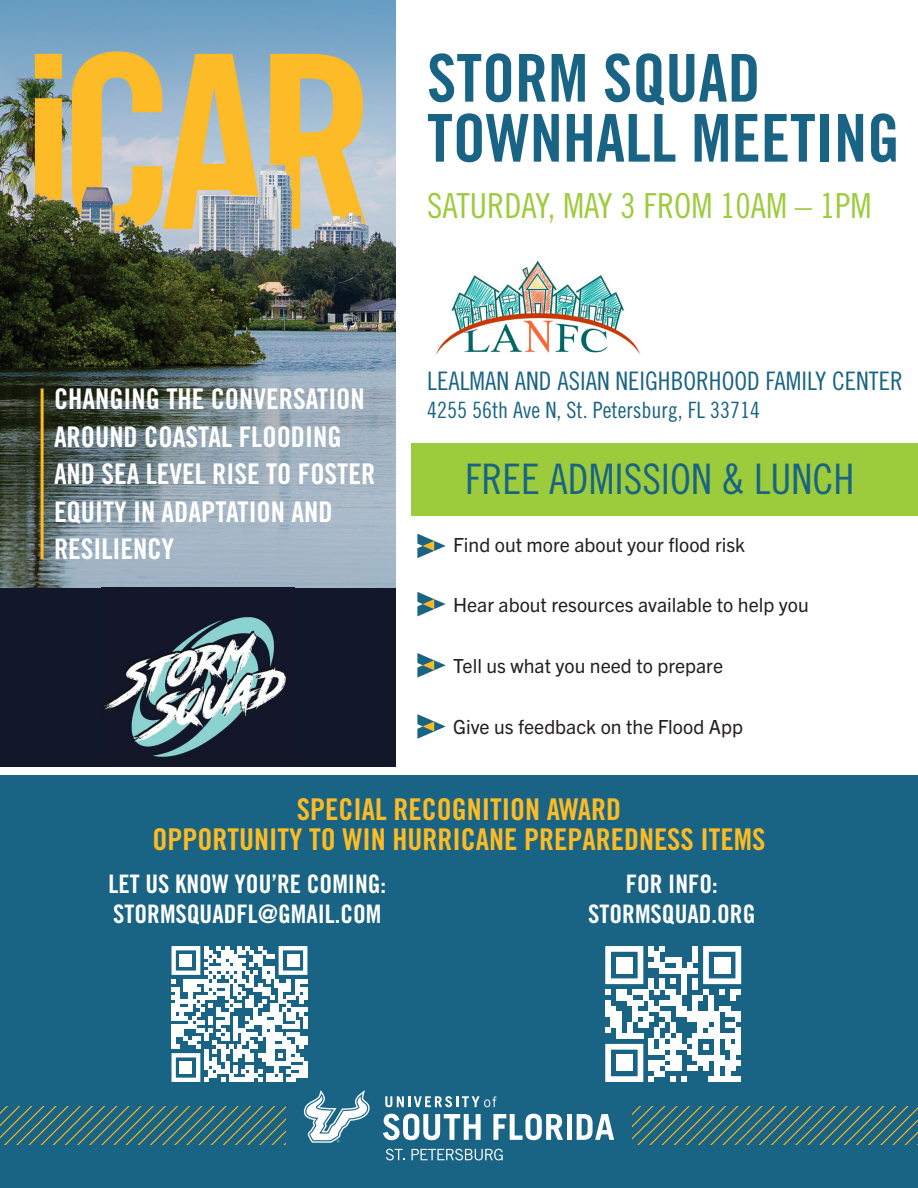
<style>
.page{position:relative;width:918px;height:1188px;background:#fff}
.page>*{position:absolute;margin:0;border:0;box-sizing:border-box;transform-origin:0 0}
.t1{font:66px "Trade Gothic LT Std Bd Cn 20";color:#196484}
.t2{font:42px "Trade Gothic LT Std Cn 18";color:#196484}
.t3{font:34.5px "Trade Gothic LT Std Cn 18";color:#9ccb3b}
.t4{font:30px "Trade Gothic LT Std Bd Cn 20";color:#fdbb25}
.t5{font:28.5px/37.5px "Trade Gothic LT Std Bd Cn 20";color:#fff}
.t6{font:25.5px "Trade Gothic LT Std Bd Cn 20";color:#fff}
.t7{font:25.5px "Trade Gothic LT Std Cn 18";color:#196484}
.t8{font:22.5px "Trade Gothic LT Std Cn 18";color:#196484}
.t9{font:19.5px "Trade Gothic Next LT Pro";color:#231f20}
</style>
<div class="page">
<img style="left:0;top:0;width:396px;height:588px">
<div style="left:0;top:775px;width:918px;height:413px;background:#196484"></div>
<hr style="left:41px;top:389px;width:3px;height:170px;background:#fdbb25">
<div style="left:411px;top:443px;width:507px;height:72px;background:#9ccb3b"></div>
<svg style="left:304px;top:1090px;width:66px;height:53px"></svg>
<svg style="left:385px;top:1096px;width:111px;height:11px"></svg>
<svg style="left:383px;top:1114px;width:98px;height:26px"></svg>
<svg style="left:493px;top:1114px;width:70px;height:26px"></svg>
<div style="left:567px;top:1114px;width:5px;height:26px;background:#fff"></div>
<svg style="left:577px;top:1114px;width:37px;height:26px"></svg>
<svg style="left:386px;top:1149px;width:18px;height:11px"></svg>
<svg style="left:412px;top:1149px;width:91px;height:11px"></svg>
<svg style="left:0;top:1106px;width:285px;height:38px"></svg>
<svg style="left:633px;top:1106px;width:285px;height:38px"></svg>
<div style="left:0;top:588px;width:396px;height:178px;background:#121729"></div>
<img style="left:104px;top:617px;width:182px;height:140px">
<svg style="left:417px;top:534px;width:29px;height:24px"></svg>
<svg style="left:417px;top:592px;width:29px;height:24px"></svg>
<svg style="left:417px;top:714px;width:29px;height:25px"></svg>
<svg style="left:417px;top:653px;width:29px;height:25px"></svg>
<svg style="left:605px;top:946px;width:136px;height:136px"></svg>
<div style="left:616px;top:957px;width:16px;height:16px;background:#fff"></div>
<div style="left:714px;top:957px;width:16px;height:16px;background:#fff"></div>
<div style="left:616px;top:1055px;width:16px;height:16px;background:#fff"></div>
<svg style="left:172px;top:946px;width:135px;height:136px"></svg>
<div style="left:180px;top:954px;width:12px;height:13px;background:#fff"></div>
<div style="left:287px;top:954px;width:12px;height:13px;background:#fff"></div>
<div style="left:180px;top:1061px;width:12px;height:13px;background:#fff"></div>
<img style="left:436px;top:260px;width:204px;height:95px">
<p class="t1" style="left:427px;top:38px;width:335px">STORM SQUAD</p>
<p class="t1" style="left:427px;top:98px;width:474px">TOWNHALL MEETING</p>
<p class="t3" style="left:427px;top:186px;width:446px">SATURDAY, MAY 3 FROM 10AM – 1PM</p>
<p class="t5" style="left:54px;top:380px;width:323px">CHANGING THE CONVERSATION<br>AROUND COASTAL FLOODING<br>AND SEA LEVEL RISE TO FOSTER<br>EQUITY IN ADAPTATION AND<br>RESILIENCY</p>
<p class="t7" style="left:427px;top:365px;width:477px">LEALMAN AND ASIAN NEIGHBORHOOD FAMILY CENTER</p>
<p class="t8" style="left:427px;top:397px;width:335px">4255 56th Ave N, St. Petersburg, FL 33714</p>
<p class="t2" style="left:465px;top:454px;width:391px">FREE ADMISSION &amp; LUNCH</p>
<p class="t9" style="left:453px;top:531px;width:294px">Find out more about your flood risk</p>
<p class="t9" style="left:453px;top:592px;width:357px">Hear about resources available to help you</p>
<p class="t9" style="left:453px;top:653px;width:272px">Tell us what you need to prepare</p>
<p class="t9" style="left:453px;top:713px;width:291px">Give us feedback on the Flood App</p>
<p class="t4" style="left:297px;top:792px;width:326px">SPECIAL RECOGNITION AWARD</p>
<p class="t4" style="left:152px;top:822px;width:615px">OPPORTUNITY TO WIN HURRICANE PREPAREDNESS ITEMS</p>
<p class="t6" style="left:109px;top:869px;width:279px">LET US KNOW YOU’RE COMING:</p>
<p class="t6" style="left:113px;top:899px;width:270px">STORMSQUADFL@GMAIL.COM</p>
<p class="t6" style="left:626px;top:869px;width:94px">FOR INFO:</p>
<p class="t6" style="left:588px;top:899px;width:169px">STORMSQUAD.ORG</p>
</div>
